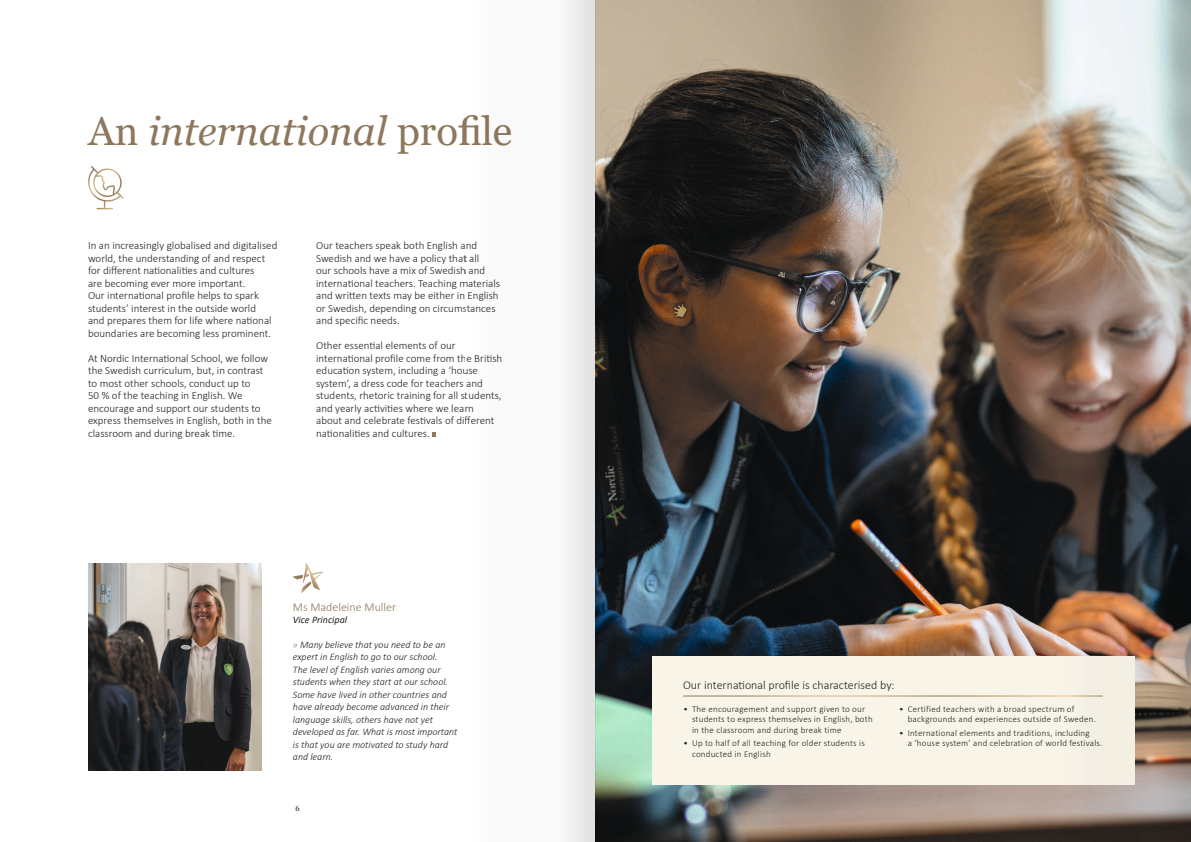
<style>
.page{position:relative;width:1191px;height:842px;background:#fff}
.page>*{position:absolute;margin:0;border:0;box-sizing:border-box;transform-origin:0 0}
.Rubrik_1{font:italic 40.1px "Georgia";color:#8d785d}
.Faktaruta_rubrik{font:300 12px "Calibri";color:#21201c}
.Rubrik_2_georigia{font:300 12px "Calibri";color:#8d785d}
.Brödtext{font:300 11px/12.5px "Calibri";color:#21201c}
.Brödtext-2{font:italic 300 10px/12.5px "Calibri";color:#21201c}
.Rubrik_2_georigia-2{font:italic 10px "Calibri";color:#21201c}
.t1{font:300 9px/10.5px "Calibri";letter-spacing:.025em;color:#21201c}
.t2{font:7.6px "Georgia";color:#21201c}
.s1{font-style:normal}
.s2{color:#8d785d}
</style>
<div class="page">
<img style="left:595px;top:0;width:467px;height:842px">
<svg style="left:432px;top:432px;width:4px;height:5px"></svg>
<img style="left:88px;top:563px;width:173px;height:207px">
<svg style="left:88px;top:166px;width:36px;height:43px"></svg>
<svg style="left:293px;top:563px;width:30px;height:30px"></svg>
<div style="left:652px;top:657px;width:482px;height:128px;background:#f9f4e8"></div>
<hr style="left:683px;top:696px;width:420px;height:1px;background:#fff">
<img style="left:1062px;top:0;width:129px;height:842px">
<svg style="left:567px;top:0;width:28px;height:842px"></svg>
<p class="Rubrik_1" style="left:88px;top:106px;width:426px"><span class="s1">An</span> international <span class="s1">profile</span></p>
<p class="Brödtext" style="left:88px;top:239px;width:191px">In an increasingly globalised and digitalised world, the understanding of and respect for different nationalities and cultures<br>are becoming ever more important.<br>Our international profile helps to spark students’ interest in the outside world<br>and prepares them for life where national boundaries are becoming less prominent.</p>
<p class="Brödtext" style="left:88px;top:352px;width:185px">At Nordic International School, we follow the Swedish curriculum, but, in contrast to most other schools, conduct up to<br>50 % of the teaching in English. We encourage and support our students to express themselves in English, both in the classroom and during break time.</p>
<p class="Brödtext" style="left:316px;top:239px;width:185px">Our teachers speak both English and Swedish and we have a policy that all<br>our schools have a mix of Swedish and international teachers. Teaching materials and written texts may be either in English or Swedish, depending on circumstances and specific needs.</p>
<p class="Brödtext" style="left:316px;top:339px;width:188px">Other essential elements of our international profile come from the British education system, including a ‘house system’, a dress code for teachers and students, rhetoric training for all students, and yearly activities where we learn about and celebrate festivals of different nationalities and cultures.</p>
<p class="Rubrik_2_georigia" style="left:293px;top:600px;width:105px">Ms Madeleine Muller</p>
<p class="Rubrik_2_georigia-2" style="left:293px;top:613px;width:56px">Vice Principal</p>
<p class="Brödtext-2" style="left:293px;top:638px;width:166px"><span class="s2">»</span> Many believe that you need to be an expert in English to go to our school.<br>The level of English varies among our students when they start at our school.<br>Some have lived in other countries and have already become advanced in their language skills, others have not yet developed as far. What is most important is that you are motivated to study hard and learn.</p>
<p class="t2" style="left:295px;top:804px;width:6px">6</p>
<p class="Faktaruta_rubrik" style="left:683px;top:677px;width:213px">Our international profile is characterised by:</p>
<p class="t1" style="left:692px;top:703px;width:182px;text-indent:-9px">• The encouragement and support given to our students to express themselves in English, both in the classroom and during break time</p>
<p class="t1" style="left:692px;top:738px;width:174px;text-indent:-9px">• Up to half of all teaching for older students is conducted in English</p>
<p class="t1" style="left:907px;top:703px;width:190px;text-indent:-9px">• Certified teachers with a broad spectrum of backgrounds and experiences outside of Sweden.</p>
<p class="t1" style="left:907px;top:727px;width:196px;text-indent:-9px">• International elements and traditions, including<br>a ‘house system’ and celebration of world festivals.</p>
</div>
